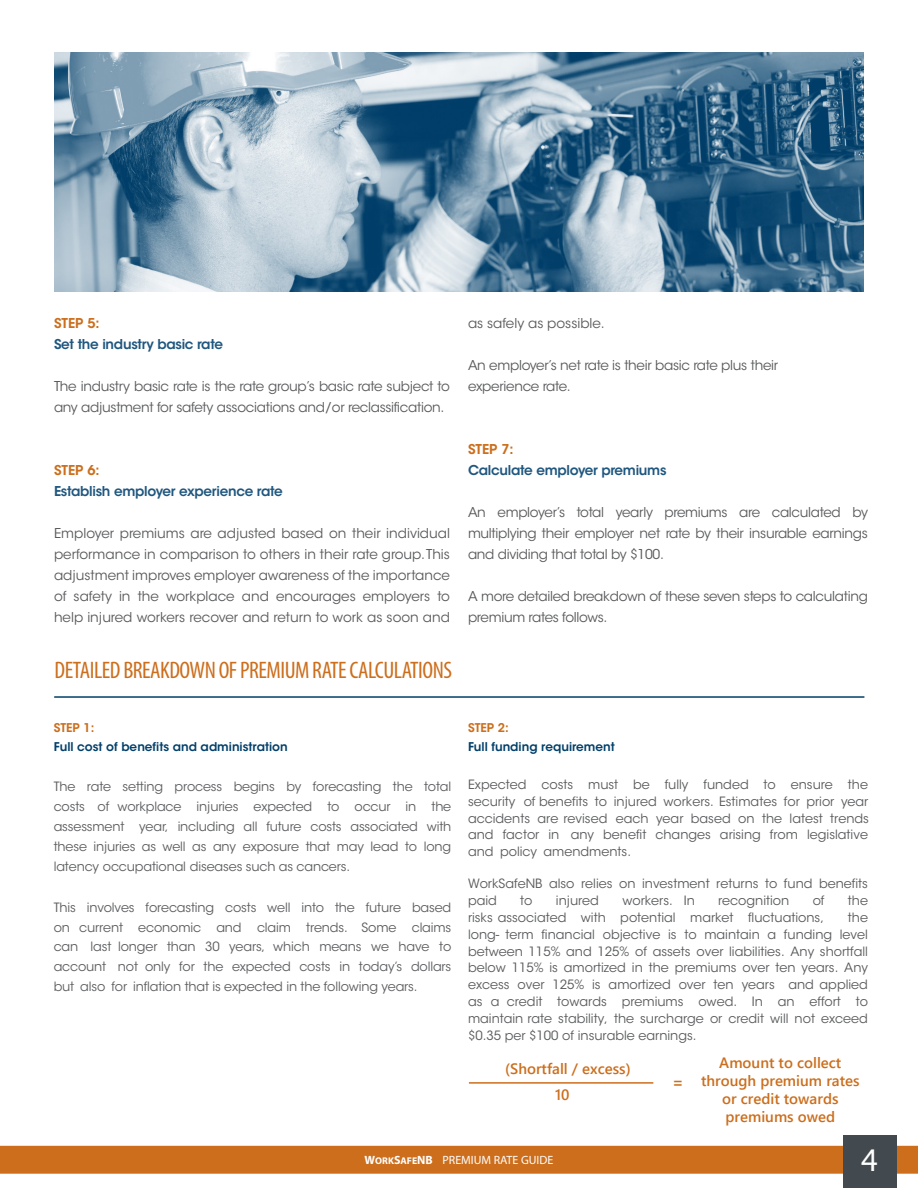
<style>
.page{position:relative;width:918px;height:1188px;background:#fff}
.page>*{position:absolute;margin:0;border:0;box-sizing:border-box;transform-origin:0 0}
.t1{font:30px "Lucida Grande";color:#fff}
.t2{font:condensed 24px "Myriad Pro";letter-spacing:-.02em;color:#cc6e1c}
.t3{font:600 15px/18px "Segoe UI";color:#cc6e1c;text-align:center}
.t4{font:500 15px "ITC Avant Garde Std";color:#cc6e1c}
.t5{font:13.5px/21px "ITC Avant Garde Std";letter-spacing:-.02em;color:#58595b}
.t6{font:600 13.5px "ITC Avant Garde Std";letter-spacing:-.02em;color:#1f577f}
.t7{font:13.5px "ITC Avant Garde Std";color:#58595b}
.t8{font:600 13.5px "ITC Avant Garde Std";color:#cc6e1c}
.t9{font:12.75px/16.8px "ITC Avant Garde Std";color:#58595b;text-align:justify}
.t10{font:12.75px/19.8px "ITC Avant Garde Std";letter-spacing:-.01em;color:#5b5c5e;text-align:justify}
.t11{font:600 12px/18.6px "ITC Avant Garde Std";color:#003f69}
.t12{font:12px "Myriad Pro";color:#fff}
.s1{color:#cc6e1c}
.s2{font-weight:700}
.s3{font-weight:700;font-size:9.75px}
</style>
<div class="page">
<div style="left:0;top:1146px;width:918px;height:28px;background:#cc6e1c"></div>
<div style="left:843px;top:1135px;width:54px;height:53px;background:#434a4f"></div>
<hr style="left:54px;top:696px;width:810px;height:2px;background:#003f69">
<hr style="left:469px;top:1082px;width:184px;height:2px;background:#cc6e1c">
<img style="left:55px;top:53px;width:808px;height:238px">
<p class="t8" style="left:54px;top:314px;width:47px">STEP 5:</p>
<p class="t6" style="left:54px;top:335px;width:170px">Set the industry basic rate</p>
<p class="t5" style="left:54px;top:375px;width:397px">The industry basic rate is the rate group’s basic rate subject to any adjustment for safety associations and/or reclassification.</p>
<p class="t8" style="left:54px;top:461px;width:47px">STEP 6:</p>
<p class="t6" style="left:54px;top:482px;width:230px">Establish employer experience rate</p>
<p class="t5" style="left:54px;top:522px;width:398px;text-align:justify">Employer premiums are adjusted based on their individual performance in comparison to others in their rate group. This adjustment improves employer awareness of the importance of safety in the workplace and encourages employers to help injured workers recover and return to work as soon and</p>
<p class="t2" style="left:55px;top:655px;width:399px">DETAILED BREAKDOWN OF PREMIUM RATE CALCULATIONS</p>
<p class="t7" style="left:468px;top:315px;width:138px">as safely as possible.</p>
<p class="t5" style="left:468px;top:354px;width:312px">An employer’s net rate is their basic rate plus their</p>
<p class="t5" style="left:468px;top:375px;width:104px">experience rate.</p>
<p class="t8" style="left:468px;top:440px;width:47px">STEP 7:</p>
<p class="t6" style="left:468px;top:461px;width:200px">Calculate employer premiums</p>
<p class="t5" style="left:468px;top:501px;width:401px;text-align:justify">An employer’s total yearly premiums are calculated by multiplying their employer net rate by their insurable earnings and dividing that total by $100.</p>
<p class="t5" style="left:468px;top:585px;width:401px">A more detailed breakdown of these seven steps to calculating premium rates follows.</p>
<p class="t11" style="left:54px;top:719px;width:236px"><span class="s1">STEP 1:<br></span>Full cost of benefits and administration</p>
<p class="t10" style="left:54px;top:777px;width:399px">The rate setting process begins by forecasting the total costs of workplace injuries expected to occur in the assessment year, including all future costs associated with these injuries as well as any exposure that may lead to long latency occupational diseases such as cancers.</p>
<p class="t10" style="left:54px;top:897px;width:399px">This involves forecasting costs well into the future based on current economic and claim trends. Some claims can last longer than 30 years, which means we have to account not only for the expected costs in today’s dollars but also for inflation that is expected in the following years.</p>
<p class="t11" style="left:468px;top:719px;width:148px"><span class="s1">STEP 2:<br></span>Full funding requirement</p>
<p class="t9" style="left:468px;top:776px;width:402px">Expected costs must be fully funded to ensure the security of benefits to injured workers. Estimates for prior year accidents are revised each year based on the latest trends and factor in any benefit changes arising from legislative and policy amendments.</p>
<p class="t9" style="left:468px;top:875px;width:402px">WorkSafeNB also relies on investment returns to fund benefits paid</p>
<p class="t9" style="left:520px;top:892px;width:14px">to</p>
<p class="t9" style="left:556px;top:892px;width:45px">injured</p>
<p class="t9" style="left:622px;top:892px;width:74px">workers. In</p>
<p class="t9" style="left:718px;top:892px;width:73px">recognition</p>
<p class="t9" style="left:813px;top:892px;width:13px">of</p>
<p class="t9" style="left:848px;top:892px;width:22px">the</p>
<p class="t9" style="left:468px;top:909px;width:358px">risks associated with potential market fluctuations,</p>
<p class="t9" style="left:468px;top:909px;width:402px;text-indent:380px">the long- term financial objective is to maintain a funding level between 115% and 125% of assets over liabilities. Any shortfall below 115% is amortized in the premiums over ten years. Any excess over 125% is amortized over ten years and applied as a credit towards premiums owed. In an effort to maintain rate stability, the surcharge or credit will not exceed $0.35 per $100 of insurable earnings.</p>
<p class="t3" style="left:505px;top:1059px;width:127px">(Shortfall / excess)</p>
<p class="t3" style="left:555px;top:1084px;width:16px">10</p>
<p class="t4" style="left:674px;top:1072px;width:10px">=</p>
<p class="t3" style="left:701px;top:1052px;width:160px">Amount to collect through premium rates or credit towards premiums owed</p>
<p class="t12" style="left:365px;top:1153px;width:190px"><span class="s2">W</span><span class="s3">ORK</span><span class="s2">S</span><span class="s3">AFE</span><span class="s2">NB</span> PREMIUM RATE GUIDE</p>
<h1 class="t1" style="left:860px;top:1143px;width:20px">4</h1>
</div>
